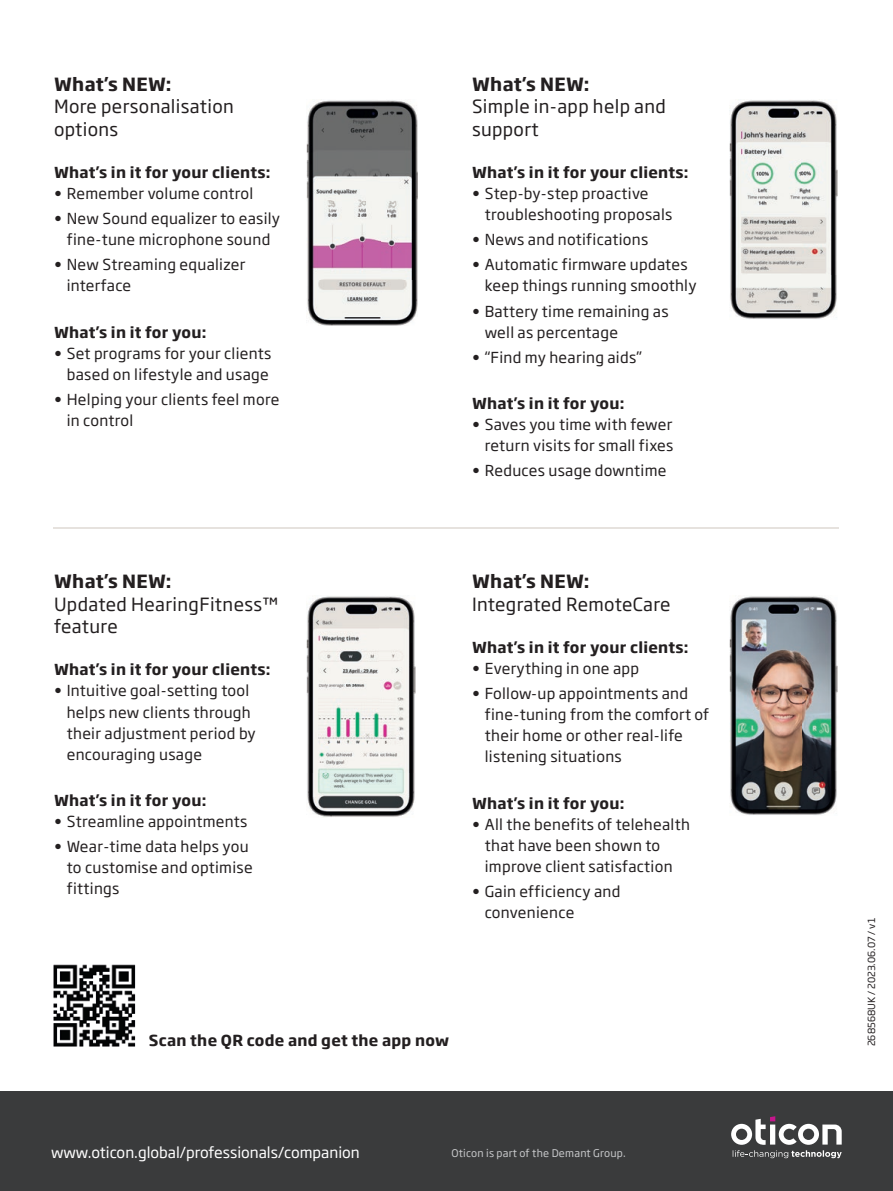
<style>
.page{position:relative;width:893px;height:1191px;background:#fff}
.page>*{position:absolute;margin:0;border:0;box-sizing:border-box;transform-origin:0 0}
.t1{font:18px/22.5px "Soho Gothic Pro";letter-spacing:.02em;color:#231f20}
.t2{font:700 18px "Soho Gothic Pro";letter-spacing:.02em;color:#231f20}
.t3{font:15px/21px "Soho Gothic Pro";letter-spacing:.02em;color:#231f20}
.t4{font:700 15px "Soho Gothic Pro";letter-spacing:.02em;color:#231f20}
.t5{font:15px "Soho Gothic Pro";color:#fff}
.t6{font:10.5px "Soho Gothic Pro";letter-spacing:.02em;color:#c7c8ca}
.t7{font:9.75px "Soho Gothic Pro";color:#231f20}
</style>
<div class="page">
<div style="left:0;top:1091px;width:893px;height:100px;background:#3a3b3c"></div>
<hr style="left:54px;top:527px;width:785px;height:2px;background:#e6e2de">
<img style="left:306px;top:596px;width:110px;height:221px">
<img style="left:729px;top:596px;width:109px;height:219px">
<img style="left:306px;top:100px;width:112px;height:226px">
<img style="left:729px;top:100px;width:109px;height:219px">
<svg style="left:731px;top:1116px;width:111px;height:28px"></svg>
<svg style="left:733px;top:1150px;width:109px;height:8px"></svg>
<img style="left:53px;top:964px;width:83px;height:83px">
<p class="t2" style="left:54px;top:70px;width:119px">What’s NEW:</p>
<p class="t1" style="left:54px;top:94px;width:181px">More personalisation options</p>
<p class="t4" style="left:54px;top:160px;width:218px">What’s in it for your clients:</p>
<p class="t3" style="left:54px;top:182px;width:201px">• Remember volume control</p>
<p class="t3" style="left:54px;top:207px;width:228px;text-align:center">• New Sound equalizer to easily fine-tune microphone sound</p>
<p class="t3" style="left:67px;top:253px;width:180px;text-indent:-13px">• New Streaming equalizer interface</p>
<p class="t4" style="left:54px;top:320px;width:154px">What’s in it for you:</p>
<p class="t3" style="left:54px;top:342px;width:219px;text-align:right">• Set programs for your clients based on lifestyle and usage</p>
<p class="t3" style="left:67px;top:388px;width:214px;text-indent:-13px">• Helping your clients feel more in control</p>
<p class="t2" style="left:54px;top:567px;width:119px">What’s NEW:</p>
<p class="t1" style="left:54px;top:592px;width:226px">Updated HearingFitness™ feature</p>
<p class="t4" style="left:54px;top:658px;width:218px">What’s in it for your clients:</p>
<p class="t3" style="left:67px;top:679px;width:190px;text-indent:-13px">• Intuitive goal-setting tool helps new clients through their adjustment period by encouraging usage</p>
<p class="t4" style="left:54px;top:788px;width:154px">What’s in it for you:</p>
<p class="t3" style="left:54px;top:810px;width:195px">• Streamline appointments</p>
<p class="t3" style="left:67px;top:835px;width:188px;text-indent:-13px">• Wear-time data helps you to customise and optimise fittings</p>
<p class="t2" style="left:472px;top:70px;width:119px">What’s NEW:</p>
<p class="t1" style="left:472px;top:94px;width:195px">Simple in-app help and support</p>
<p class="t4" style="left:472px;top:160px;width:218px">What’s in it for your clients:</p>
<p class="t3" style="left:485px;top:182px;width:189px;text-indent:-13px">• Step-by-step proactive troubleshooting proposals</p>
<p class="t3" style="left:472px;top:228px;width:178px">• News and notifications</p>
<p class="t3" style="left:485px;top:253px;width:213px;text-indent:-13px">• Automatic firmware updates keep things running smoothly</p>
<p class="t3" style="left:485px;top:300px;width:185px;text-indent:-13px">• Battery time remaining as well as percentage</p>
<p class="t3" style="left:472px;top:346px;width:172px">• “Find my hearing aids”</p>
<p class="t4" style="left:472px;top:391px;width:154px">What’s in it for you:</p>
<p class="t3" style="left:472px;top:413px;width:203px;text-align:right">• Saves you time with fewer return visits for small fixes</p>
<p class="t3" style="left:472px;top:459px;width:196px">• Reduces usage downtime</p>
<p class="t2" style="left:472px;top:567px;width:119px">What’s NEW:</p>
<p class="t1" style="left:472px;top:592px;width:200px">Integrated RemoteCare</p>
<p class="t4" style="left:472px;top:635px;width:218px">What’s in it for your clients:</p>
<p class="t3" style="left:472px;top:657px;width:169px">• Everything in one app</p>
<p class="t3" style="left:485px;top:682px;width:226px;text-indent:-13px">• Follow-up appointments and fine-tuning from the comfort of their home or other real-life listening situations</p>
<p class="t4" style="left:472px;top:791px;width:154px">What’s in it for you:</p>
<p class="t3" style="left:485px;top:812px;width:207px;text-indent:-13px">• All the benefits of telehealth that have been shown to improve client satisfaction</p>
<p class="t3" style="left:485px;top:880px;width:137px;text-indent:-13px">• Gain efficiency and convenience</p>
<p class="t4" style="left:149px;top:1028px;width:302px">Scan the QR code and get the app now</p>
<p class="t5" style="left:51px;top:1140px;width:310px">www.oticon.global/professionals/companion</p>
<p class="t6" style="left:451px;top:1145px;width:176px">Oticon is part of the Demant Group.</p>
<p class="t7" style="left:864px;top:1046px;width:130px;rotate:-90deg">268568UK / 2023.06.07 / v1</p>
</div>
